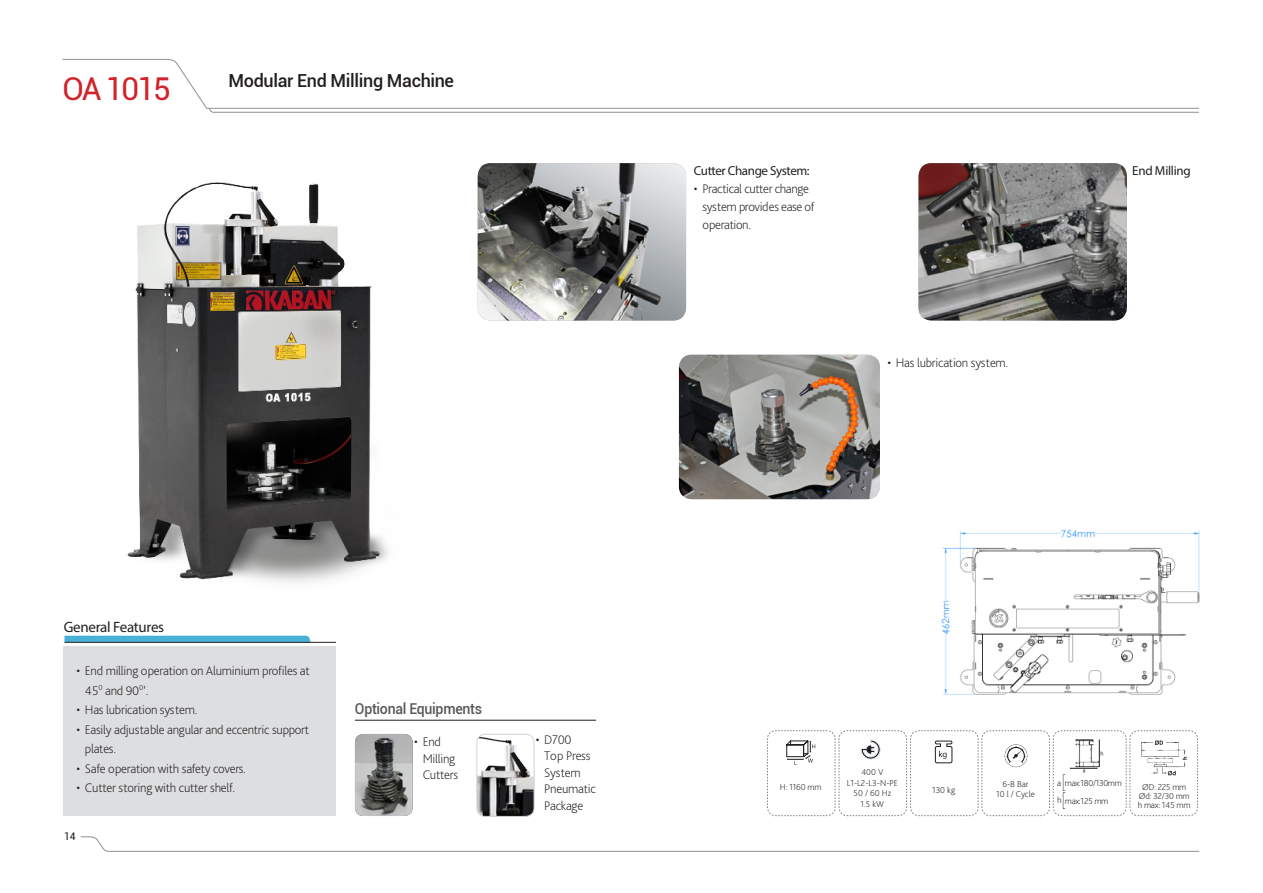
<style>
.page{position:relative;width:1263px;height:893px;background:#fff}
.page>*{position:absolute;margin:0;border:0;box-sizing:border-box;transform-origin:0 0}
.t1{font:31.5px "Roboto";letter-spacing:-.06em;color:#d1232a}
.t2{font:500 18px "Roboto";letter-spacing:-.02em;color:#231f20}
.t3{font:500 15px "Roboto";letter-spacing:-.02em;color:#57585a;scale:.94 1}
.t4{font:15px "Myriad Pro";letter-spacing:-.02em;color:#231f20}
.t5{font:200 13.05px/16.5px "Bliss Pro";letter-spacing:-.02em;color:#231f20}
.t6{font:13.05px "Myriad Pro";letter-spacing:-.03em;color:#231f20}
.t7{font:10.5px "Roboto";color:#231f20}
.t8{font:200 9px/10.5px "Bliss Pro";letter-spacing:-.01em;color:#231f20;text-align:center}
.t9{font:200 9px/18px "Bliss Pro";letter-spacing:-.03em;color:#231f20}
</style>
<div class="page">
<svg style="left:80px;top:836px;width:1120px;height:16px"></svg>
<svg style="left:209px;top:109px;width:990px;height:4px"></svg>
<svg style="left:62px;top:59px;width:1137px;height:50px"></svg>
<img style="left:127px;top:182px;width:262px;height:401px">
<img style="left:918px;top:163px;width:209px;height:157px">
<img style="left:478px;top:163px;width:208px;height:157px">
<img style="left:941px;top:529px;width:259px;height:166px">
<svg style="left:767px;top:730px;width:431px;height:86px"></svg>
<hr style="left:355px;top:720px;width:241px;height:1px;background:#231f20">
<img style="left:355px;top:734px;width:58px;height:82px">
<img style="left:478px;top:734px;width:56px;height:82px">
<div style="left:476px;top:734px;width:58px;height:83px;border:1px solid #ced3d7;border-radius:9px"></div>
<img style="left:679px;top:355px;width:201px;height:144px">
<div style="left:64px;top:647px;width:272px;height:169px;background:#dddee0"></div>
<svg style="left:64px;top:636px;width:247px;height:6px"></svg>
<hr style="left:64px;top:642px;width:272px;height:1px;background:#231f20">
<h1 class="t1" style="left:63px;top:67px;width:110px">OA 1015</h1>
<h2 class="t2" style="left:229px;top:68px;width:227px">Modular End Milling Machine</h2>
<p class="t6" style="left:694px;top:163px;width:117px">Cutter Change System:</p>
<p class="t6" style="left:1132px;top:163px;width:60px">End Milling</p>
<p class="t5" style="left:702px;top:180px;width:114px;line-height:18px;text-indent:-9px">• Practical cutter change system provides ease of operation.</p>
<p class="t5" style="left:887px;top:354px;width:122px">• Has lubrication system.</p>
<p class="t4" style="left:64px;top:618px;width:102px">General Features</p>
<p class="t5" style="left:85px;top:661px;width:226px;line-height:19.5px;text-indent:-9px">• End milling operation on Aluminium profiles at<br>45<sup>0</sup> and 90<sup>0</sup>’.</p>
<p class="t5" style="left:76px;top:701px;width:122px">• Has lubrication system.</p>
<p class="t5" style="left:85px;top:719px;width:226px;line-height:19.5px;text-indent:-9px">• Easily adjustable angular and eccentric support plates.</p>
<p class="t5" style="left:76px;top:760px;width:171px">• Safe operation with safety covers.</p>
<p class="t5" style="left:76px;top:779px;width:160px">• Cutter storing with cutter shelf.</p>
<p class="t7" style="left:64px;top:829px;width:13px">14</p>
<p class="t3" style="left:355px;top:698px;width:137px">Optional Equipments</p>
<p class="t5" style="left:423px;top:733px;width:37px;text-indent:-9px">• End<br>Milling<br>Cutters</p>
<p class="t5" style="left:544px;top:731px;width:53px;text-indent:-9px">• D700<br>Top Press<br>System<br>Pneumatic<br>Package</p>
<p class="t8" style="left:847px;top:767px;width:53px">400 V<br>L1-L2-L3-N-PE<br>50 / 60 Hz<br>1.5 kW</p>
<p class="t8" style="left:996px;top:778px;width:40px">6-8 Bar<br>10 l / Cycle</p>
<p class="t8" style="left:1138px;top:783px;width:54px;line-height:9px">ØD: 225 mm<br>Ød: 32/30 mm h max: 145 mm</p>
<p class="t9" style="left:1057px;top:773px;width:66px">a max:180/130mm h max:125 mm</p>
<p class="t8" style="left:780px;top:781px;width:44px">H: 1160 mm</p>
<p class="t8" style="left:932px;top:785px;width:25px">130 kg</p>
</div>
